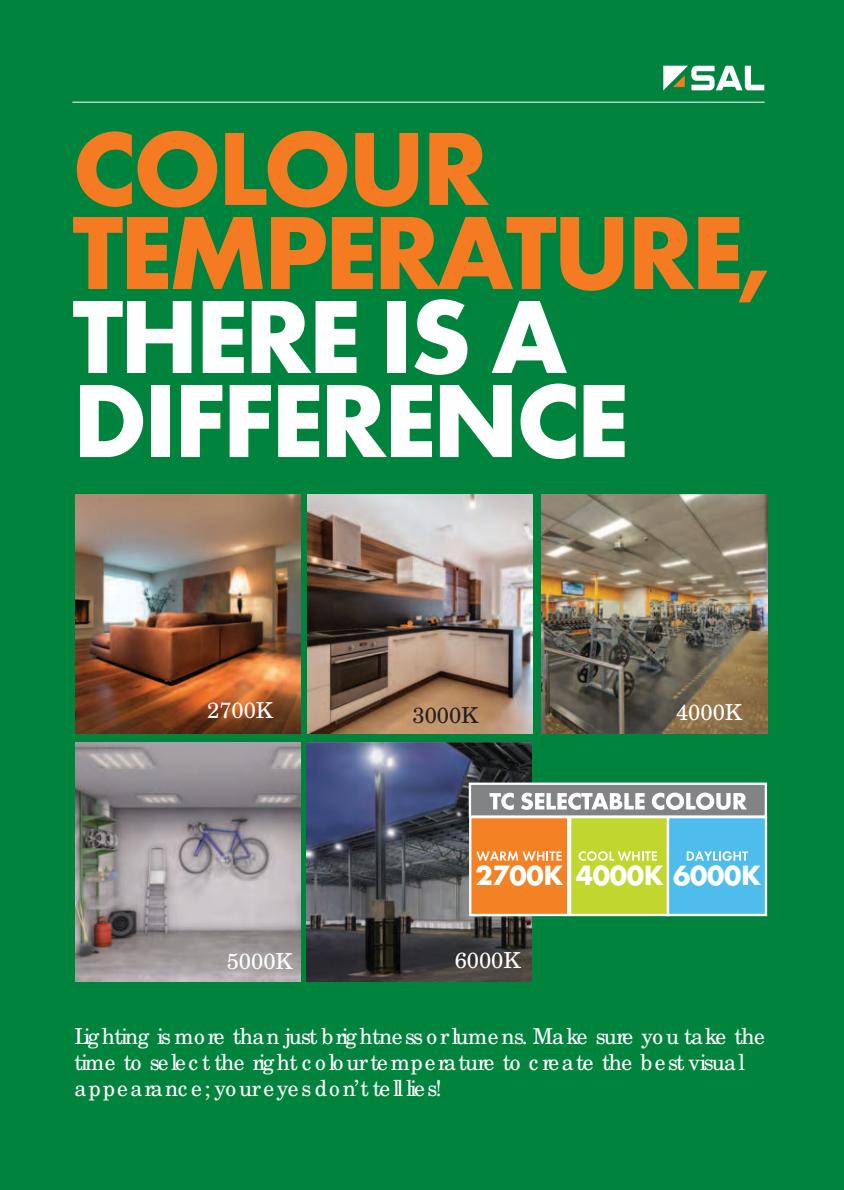
<style>
.page{position:relative;width:844px;height:1190px;background:#00843d}
.page>*{position:absolute;margin:0;border:0;box-sizing:border-box;transform-origin:0 0}
.t1{font:700 108px/84px "Futura T";letter-spacing:-.035em;color:#f47b21}
.t2{font:700 108px/84px "Futura T";letter-spacing:-.035em;color:#fff}
.t3{font:700 28.8px "Futura T";letter-spacing:-.01em;color:#fff}
.t4{font:22px/26px "New Century Schlbk";letter-spacing:-.02em;color:#fff}
.t5{font:22px "New Century Schlbk";color:#231f20}
</style>
<div class="page">
<hr style="left:72px;top:102px;width:692px;height:1px;background:#fff">
<svg style="left:663px;top:66px;width:101px;height:24px"></svg>
<img style="left:307px;top:495px;width:225px;height:239px">
<img style="left:75px;top:494px;width:226px;height:239px">
<img style="left:307px;top:743px;width:225px;height:239px">
<img style="left:75px;top:743px;width:226px;height:239px">
<img style="left:542px;top:495px;width:225px;height:239px">
<div style="left:470px;top:817px;width:98px;height:98px;background:#f58125"></div>
<div style="left:469px;top:816px;width:100px;height:100px;border:2px solid #fff"></div>
<div style="left:570px;top:817px;width:98px;height:98px;background:#c1d72f"></div>
<div style="left:569px;top:816px;width:100px;height:100px;border:2px solid #fff"></div>
<div style="left:668px;top:817px;width:98px;height:98px;background:#4fbdec"></div>
<div style="left:667px;top:816px;width:100px;height:100px;border:2px solid #fff"></div>
<div style="left:470px;top:784px;width:296px;height:32px;background:#818385"></div>
<div style="left:469px;top:783px;width:298px;height:35px;border:2px solid #fff"></div>
<svg style="left:489px;top:793px;width:25px;height:17px"></svg>
<svg style="left:521px;top:793px;width:123px;height:17px"></svg>
<svg style="left:652px;top:792px;width:95px;height:18px"></svg>
<svg style="left:476px;top:851px;width:85px;height:10px"></svg>
<svg style="left:578px;top:851px;width:79px;height:10px"></svg>
<svg style="left:686px;top:851px;width:62px;height:10px"></svg>
<h1 class="t1" style="left:72px;top:132px;width:701px">COLOUR<br>TEMPERATURE,</h1>
<h1 class="t2" style="left:72px;top:300px;width:558px">THERE IS A<br>DIFFERENCE</h1>
<p class="t4" style="left:207px;top:699px;width:67px">2700K</p>
<p class="t5" style="left:412px;top:707px;width:67px">3000K</p>
<p class="t4" style="left:676px;top:701px;width:67px">4000K</p>
<h2 class="t3" style="left:475px;top:865px;width:287px">2700K 4000K 6000K</h2>
<p class="t4" style="left:227px;top:950px;width:67px">5000K</p>
<p class="t4" style="left:455px;top:949px;width:67px">6000K</p>
<p class="t4" style="left:74px;top:1025px;width:692px">Lighting is mo re than just brightness o r lumens. Make sure yo u take the time to selec t the right c o lo ur temperature to c reate the best visual appearance;your eyes don’t tell lies!</p>
</div>
